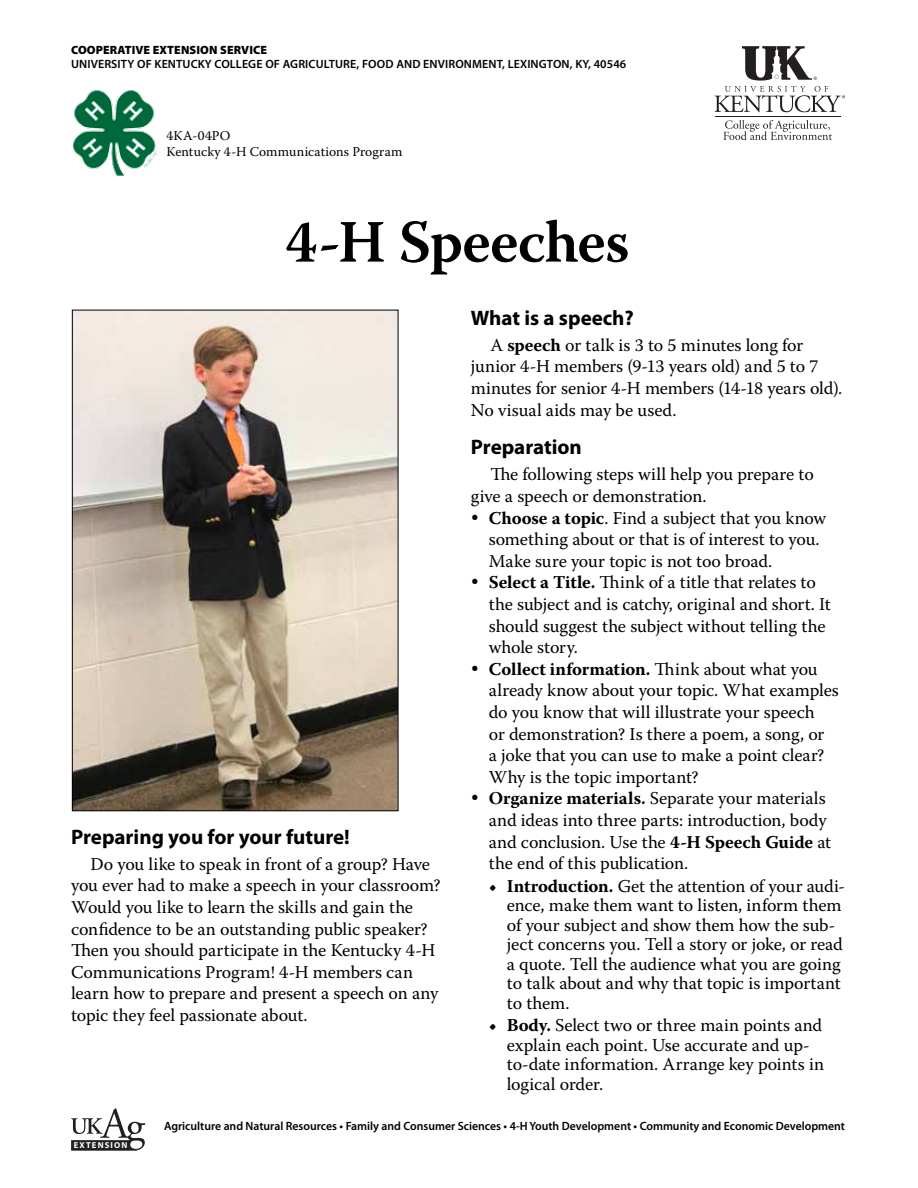
<style>
.page{position:relative;width:918px;height:1188px;background:#fff}
.page>*{position:absolute;margin:0;border:0;box-sizing:border-box;transform-origin:0 0}
.t1{font:600 60px "Warnock Pro";letter-spacing:-.01em;color:#000}
.t2{font:700 21px "Myriad Pro";color:#000}
.t3{font:18px/21.6px "Warnock Pro";letter-spacing:-.005em;color:#000}
.t4{font:13.5px/16.2px "Warnock Pro";letter-spacing:.01em;color:#000}
.t5{font:600 12px "Myriad Pro";color:#000}
.t6{font:900 12px "Myriad Pro";letter-spacing:.01em;color:#000}
.t7{font:700 8.7px "Myriad Pro";letter-spacing:.135em;color:#fff}
.s1{font-weight:700}
</style>
<div class="page">
<hr style="left:715px;top:116px;width:125px;height:1px;background:#231f20">
<svg style="left:715px;top:46px;width:130px;height:66px"></svg>
<svg style="left:723px;top:120px;width:109px;height:20px"></svg>
<svg style="left:71px;top:1108px;width:74px;height:43px"></svg>
<img style="left:72px;top:90px;width:85px;height:85px">
<svg style="left:72px;top:309px;width:327px;height:502px;background:#b0a496"></svg>
<p class="t6" style="left:71px;top:42px;width:198px">COOPERATIVE EXTENSION SERVICE</p>
<p class="t5" style="left:71px;top:57px;width:557px">UNIVERSITY OF KENTUCKY COLLEGE OF AGRICULTURE, FOOD AND ENVIRONMENT, LEXINGTON, KY, 40546</p>
<p class="t4" style="left:166px;top:127px;width:238px">4KA-04PO<br>Kentucky 4-H Communications Program</p>
<h1 class="t1" style="left:285px;top:206px;width:346px">4-H Speeches</h1>
<p class="t2" style="left:71px;top:823px;width:280px">Preparing you for your future!</p>
<p class="t3" style="left:71px;top:853px;width:371px;text-indent:19px">Do you like to speak in front of a group? Have you ever had to make a speech in your classroom?<br>Would you like to learn the skills and gain the confidence to be an outstanding public speaker?<br>Then you should participate in the Kentucky 4-H Communications Program! 4-H members can learn how to prepare and present a speech on any topic they feel passionate about.</p>
<p class="t2" style="left:471px;top:304px;width:165px">What is a speech?</p>
<p class="t3" style="left:471px;top:334px;width:373px;text-indent:19px">A <span class="s1">speech</span> or talk is 3 to 5 minutes long for junior 4-H members (9-13 years old) and 5 to 7 minutes for senior 4-H members (14-18 years old).<br>No visual aids may be used.</p>
<p class="t2" style="left:471px;top:434px;width:113px">Preparation</p>
<p class="t3" style="left:471px;top:463px;width:345px;text-indent:19px">The following steps will help you prepare to give a speech or demonstration.</p>
<p class="t3" style="left:489px;top:507px;width:352px"><span class="s1">Choose a topic</span>. Find a subject that you know something about or that is of interest to you.<br>Make sure your topic is not too broad.<br><span class="s1">Select a Title.</span> Think of a title that relates to the subject and is catchy, original and short. It should suggest the subject without telling the whole story.<br><span class="s1">Collect information.</span> Think about what you already know about your topic. What examples do you know that will illustrate your speech<br>or demonstration? Is there a poem, a song, or<br>a joke that you can use to make a point clear?<br>Why is the topic important?<br><span class="s1">Organize materials.</span> Separate your materials and ideas into three parts: introduction, body and conclusion. Use the <span class="s1">4-H Speech Guide</span> at the end of this publication.</p>
<p class="t3" style="left:507px;top:876px;width:340px;line-height:19.5px;text-indent:-18px"><span class="s1">• Introduction.</span> Get the attention of your audi&shy;ence, make them want to listen, inform them of your subject and show them how the sub&shy;ject concerns you. Tell a story or joke, or read a quote. Tell the audience what you are going to talk about and why that topic is important to them.</p>
<p class="t3" style="left:507px;top:1015px;width:319px;line-height:19.5px;text-indent:-18px"><span class="s1">• Body.</span> Select two or three main points and explain each point. Use accurate and up&shy;to-date information. Arrange key points in logical order.</p>
<p class="t7" style="left:74px;top:1139px;width:55px">EXTENSION</p>
<p class="t5" style="left:164px;top:1119px;width:683px">Agriculture and Natural Resources • Family and Consumer Sciences • 4-H Youth Development • Community and Economic Development</p>
</div>
